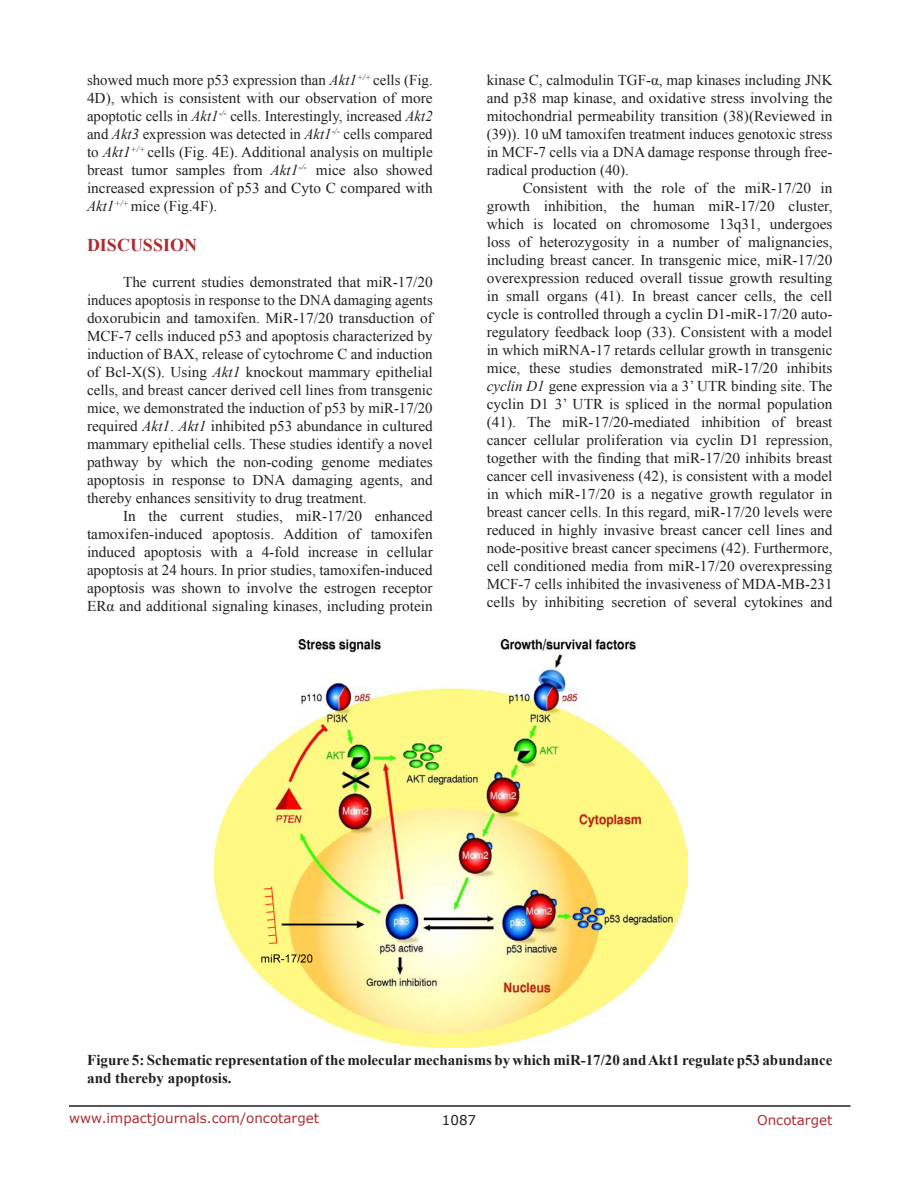
<style>
.page{position:relative;width:918px;height:1188px;background:#fff}
.page>*{position:absolute;margin:0;border:0;box-sizing:border-box;transform-origin:0 0}
.Heading{font:700 18px "Times New Roman";color:#ac2b31}
.BodyText{font:15px/18px "Times New Roman";color:#221f22;text-align:justify}
.FigureText{font:700 15px/18px "Times New Roman";color:#221f22}
.t1{font:13.5px "Verdana";color:#ac2b31}
.t2{font:13.5px "Verdana";color:#221f22}
.s1{font-style:italic}
</style>
<div class="page">
<hr style="left:69px;top:1105px;width:781px;height:2px;background:#231f20">
<img style="left:214px;top:639px;width:473px;height:409px">
<p class="BodyText" style="left:87px;top:71px;width:347px">showed much more p53 expression than <span class="s1">Akt1</span><sup>+/+</sup> cells (Fig.<br>4D), which is consistent with our observation of more apoptotic cells in <span class="s1">Akt1</span><sup>-/-</sup> cells. Interestingly, increased <span class="s1">Akt2 </span>and <span class="s1">Akt3</span> expression was detected in <span class="s1">Akt1</span><sup>-/-</sup> cells compared to <span class="s1">Akt1</span><sup>+/+</sup> cells (Fig. 4E). Additional analysis on multiple breast tumor samples from <span class="s1">Akt1</span><sup>-/-</sup> mice also showed increased expression of p53 and Cyto C compared with <span class="s1">Akt1</span><sup>+/+</sup> mice (Fig.4F).</p>
<p class="Heading" style="left:87px;top:233px;width:112px">DISCUSSION</p>
<p class="BodyText" style="left:87px;top:273px;width:347px;text-indent:36px">The current studies demonstrated that miR-17/20 induces apoptosis in response to the DNA damaging agents doxorubicin and tamoxifen. MiR-17/20 transduction of MCF-7 cells induced p53 and apoptosis characterized by induction of BAX, release of cytochrome C and induction of Bcl-X(S). Using <span class="s1">Akt1</span> knockout mammary epithelial cells, and breast cancer derived cell lines from transgenic mice, we demonstrated the induction of p53 by miR-17/20 required <span class="s1">Akt1</span>. <span class="s1">Akt1</span> inhibited p53 abundance in cultured mammary epithelial cells. These studies identify a novel pathway by which the non-coding genome mediates apoptosis in response to DNA damaging agents, and thereby enhances sensitivity to drug treatment.</p>
<p class="BodyText" style="left:87px;top:507px;width:347px;text-indent:36px">In the current studies, miR-17/20 enhanced tamoxifen-induced apoptosis. Addition of tamoxifen induced apoptosis with a 4-fold increase in cellular apoptosis at 24 hours. In prior studies, tamoxifen-induced apoptosis was shown to involve the estrogen receptor ERα and additional signaling kinases, including protein</p>
<p class="BodyText" style="left:487px;top:71px;width:347px">kinase C, calmodulin TGF-α, map kinases including JNK and p38 map kinase, and oxidative stress involving the mitochondrial permeability transition (38)(Reviewed in (39)). 10 uM tamoxifen treatment induces genotoxic stress in MCF-7 cells via a DNA damage response through free&shy;radical production (40).</p>
<p class="BodyText" style="left:487px;top:179px;width:347px;text-indent:36px">Consistent with the role of the miR-17/20 in growth inhibition, the human miR-17/20 cluster, which is located on chromosome 13q31, undergoes loss of heterozygosity in a number of malignancies, including breast cancer. In transgenic mice, miR-17/20 overexpression reduced overall tissue growth resulting in small organs (41). In breast cancer cells, the cell cycle is controlled through a cyclin D1-miR-17/20 auto&shy;regulatory feedback loop (33). Consistent with a model in which miRNA-17 retards cellular growth in transgenic mice, these studies demonstrated miR-17/20 inhibits <span class="s1">cyclin D1</span> gene expression via a 3’ UTR binding site. The cyclin D1 3’ UTR is spliced in the normal population (41). The miR-17/20-mediated inhibition of breast cancer cellular proliferation via cyclin D1 repression, together with the finding that miR-17/20 inhibits breast cancer cell invasiveness (42), is consistent with a model in which miR-17/20 is a negative growth regulator in breast cancer cells. In this regard, miR-17/20 levels were reduced in highly invasive breast cancer cell lines and node-positive breast cancer specimens (42). Furthermore, cell conditioned media from miR-17/20 overexpressing MCF-7 cells inhibited the invasiveness of MDA-MB-231 cells by inhibiting secretion of several cytokines and</p>
<p class="FigureText" style="left:87px;top:1051px;width:747px">Figure 5: Schematic representation of the molecular mechanisms by which miR-17/20 and Akt1 regulate p53 abundance and thereby apoptosis.</p>
<p class="t1" style="left:69px;top:1109px;width:252px">www.impactjournals.com/oncotarget</p>
<p class="t2" style="left:442px;top:1111px;width:36px">1087</p>
<p class="t1" style="left:757px;top:1111px;width:77px">Oncotarget</p>
</div>
